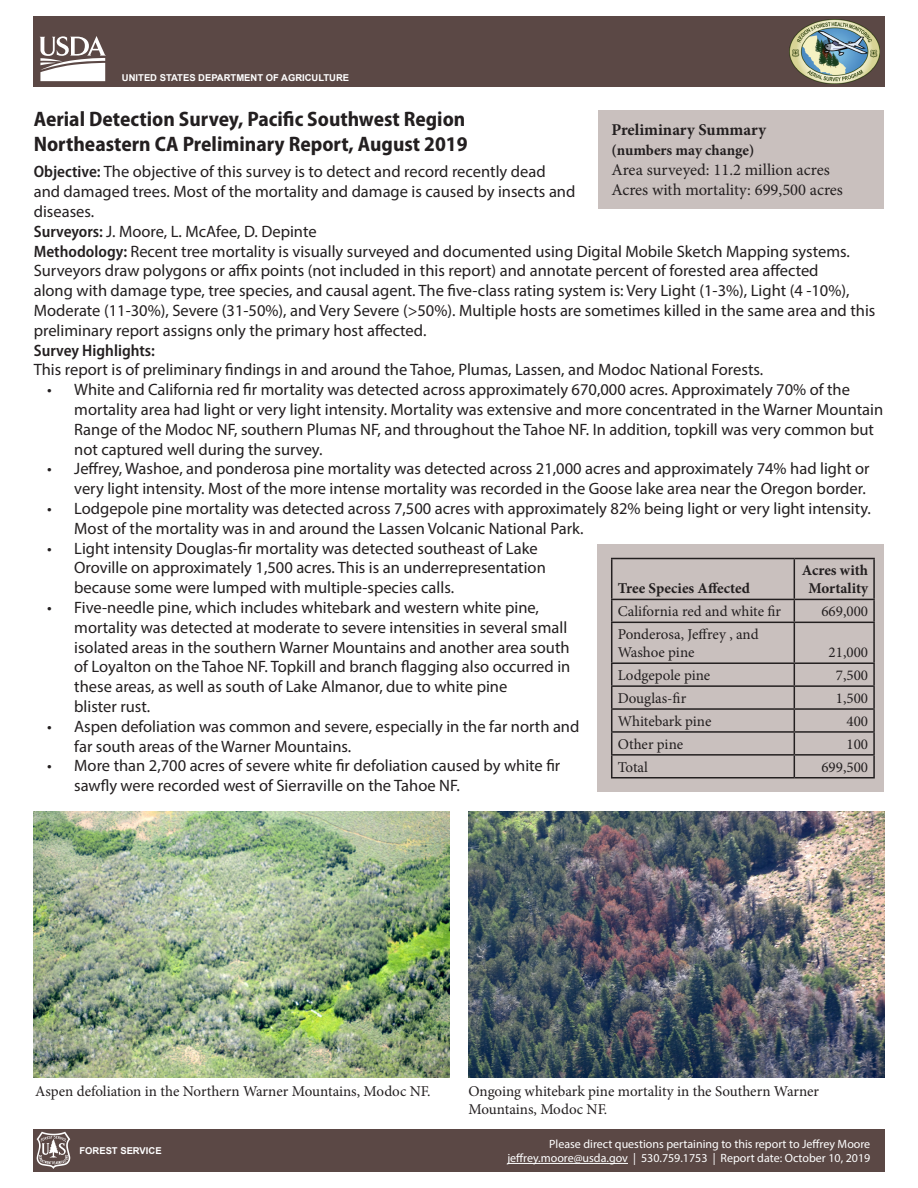
<style>
.page{position:relative;width:918px;height:1188px;background:#fff}
.page>*{position:absolute;margin:0;border:0;box-sizing:border-box;transform-origin:0 0}
.Document_Title{font:700 semi-condensed 21px/25.2px "Myriad Pro";color:#231f20}
.Paragraph{font:16.5px/19.8px "Myriad Pro";color:#231f20}
.Paragraph_2{font:16.5px "Minion Pro";color:#231f20}
.Paragraph_2-2{font:700 16.5px "Minion Pro";color:#231f20}
.Paragraph-2{font:600 semi-condensed 16.5px "Myriad Pro";color:#231f20}
.Paragraph_2-3{font:15px/18px "Minion Pro";color:#231f20}
.Paragraph_2-4{font:700 15px/18px "Minion Pro";color:#231f20;text-align:center}
.Paragraph_3{font:12px "Myriad Pro";color:#fff}
.t1{font:700 9.45px "Arial";color:#fff}
.s1{font-weight:600;font-stretch:semi-condensed}
</style>
<div class="page">
<div style="left:289px;top:16px;width:595px;height:71px;background:#5b4845"></div>
<div style="left:34px;top:16px;width:595px;height:71px;background:#5b4845"></div>
<svg style="left:40px;top:36px;width:66px;height:45px"></svg>
<img style="left:790px;top:19px;width:89px;height:65px">
<div style="left:598px;top:110px;width:286px;height:98px;background:#c9c0be"></div>
<div style="left:597px;top:544px;width:287px;height:248px;background:#c9c0be"></div>
<hr style="left:611px;top:558px;width:183px;height:1px;background:#231f20">
<hr style="left:611px;top:559px;width:1px;height:40px;background:#231f20">
<hr style="left:794px;top:558px;width:81px;height:1px;background:#231f20">
<hr style="left:794px;top:559px;width:1px;height:40px;background:#231f20">
<hr style="left:873px;top:559px;width:2px;height:40px;background:#231f20">
<hr style="left:611px;top:599px;width:183px;height:1px;background:#231f20">
<svg style="left:611px;top:600px;width:1px;height:22px"></svg>
<hr style="left:794px;top:599px;width:81px;height:1px;background:#231f20">
<svg style="left:794px;top:600px;width:1px;height:22px"></svg>
<hr style="left:873px;top:600px;width:2px;height:22px;background:#231f20">
<hr style="left:611px;top:622px;width:183px;height:1px;background:#231f20">
<hr style="left:611px;top:623px;width:1px;height:39px;background:#231f20">
<hr style="left:794px;top:622px;width:81px;height:1px;background:#231f20">
<hr style="left:794px;top:623px;width:1px;height:39px;background:#231f20">
<hr style="left:873px;top:623px;width:2px;height:39px;background:#231f20">
<hr style="left:611px;top:662px;width:183px;height:2px;background:#231f20">
<hr style="left:794px;top:662px;width:81px;height:2px;background:#231f20">
<hr style="left:873px;top:664px;width:2px;height:21px;background:#231f20">
<hr style="left:611px;top:685px;width:183px;height:2px;background:#231f20">
<hr style="left:794px;top:685px;width:81px;height:2px;background:#231f20">
<hr style="left:873px;top:687px;width:2px;height:21px;background:#231f20">
<hr style="left:611px;top:708px;width:183px;height:2px;background:#231f20">
<hr style="left:794px;top:708px;width:81px;height:2px;background:#231f20">
<hr style="left:873px;top:710px;width:2px;height:21px;background:#231f20">
<hr style="left:611px;top:731px;width:183px;height:2px;background:#231f20">
<hr style="left:794px;top:731px;width:81px;height:2px;background:#231f20">
<hr style="left:873px;top:733px;width:2px;height:21px;background:#231f20">
<hr style="left:611px;top:754px;width:183px;height:2px;background:#231f20">
<svg style="left:611px;top:664px;width:1px;height:113px"></svg>
<hr style="left:794px;top:754px;width:81px;height:2px;background:#231f20">
<svg style="left:794px;top:664px;width:1px;height:113px"></svg>
<hr style="left:873px;top:756px;width:2px;height:21px;background:#231f20">
<hr style="left:611px;top:777px;width:183px;height:2px;background:#231f20">
<hr style="left:794px;top:777px;width:81px;height:2px;background:#231f20">
<img style="left:468px;top:811px;width:416px;height:266px">
<div style="left:289px;top:1129px;width:595px;height:43px;background:#5b4845"></div>
<div style="left:34px;top:1129px;width:595px;height:43px;background:#5b4845"></div>
<svg style="left:37px;top:1132px;width:33px;height:37px"></svg>
<hr style="left:507px;top:1163px;width:121px;height:1px;background:#fff">
<img style="left:34px;top:811px;width:416px;height:266px">
<p class="t1" style="left:122px;top:71px;width:229px">UNITED STATES DEPARTMENT OF AGRICULTURE</p>
<h1 class="Document_Title" style="left:34px;top:105px;width:435px">Aerial Detection Survey, Pacific Southwest Region<br>Northeastern CA Preliminary Report, August 2019</h1>
<p class="Paragraph" style="left:34px;top:162px;width:543px"><span class="s1">Objective:</span> The objective of this survey is to detect and record recently dead and damaged trees. Most of the mortality and damage is caused by insects and diseases.</p>
<p class="Paragraph" style="left:34px;top:221px;width:284px"><span class="s1">Surveyors:</span> J. Moore, L. McAfee, D. Depinte</p>
<p class="Paragraph" style="left:34px;top:241px;width:843px"><span class="s1">Methodology:</span> Recent tree mortality is visually surveyed and documented using Digital Mobile Sketch Mapping systems.<br>Surveyors draw polygons or affix points (not included in this report) and annotate percent of forested area affected<br>along with damage type, tree species, and causal agent. The five-class rating system is: Very Light (1-3%), Light (4 -10%), Moderate (11-30%), Severe (31-50%), and Very Severe (&gt;50%). Multiple hosts are sometimes killed in the same area and this preliminary report assigns only the primary host affected.</p>
<p class="Paragraph-2" style="left:34px;top:340px;width:123px">Survey Highlights:</p>
<p class="Paragraph" style="left:34px;top:360px;width:731px">This report is of preliminary findings in and around the Tahoe, Plumas, Lassen, and Modoc National Forests.</p>
<p class="Paragraph" style="left:74px;top:380px;width:810px;text-indent:-27px">• White and California red fir mortality was detected across approximately 670,000 acres. Approximately 70% of the mortality area had light or very light intensity. Mortality was extensive and more concentrated in the Warner Mountain Range of the Modoc NF, southern Plumas NF, and throughout the Tahoe NF. In addition, topkill was very common but not captured well during the survey.</p>
<p class="Paragraph" style="left:47px;top:459px;width:824px;text-align:right">• Jeffrey, Washoe, and ponderosa pine mortality was detected across 21,000 acres and approximately 74% had light or very light intensity. Most of the more intense mortality was recorded in the Goose lake area near the Oregon border.</p>
<p class="Paragraph" style="left:74px;top:498px;width:798px;text-indent:-27px">• Lodgepole pine mortality was detected across 7,500 acres with approximately 82% being light or very light intensity.<br>Most of the mortality was in and around the Lassen Volcanic National Park.</p>
<p class="Paragraph" style="left:74px;top:538px;width:473px;text-indent:-27px">• Light intensity Douglas-fir mortality was detected southeast of Lake<br>Oroville on approximately 1,500 acres. This is an underrepresentation because some were lumped with multiple-species calls.</p>
<p class="Paragraph" style="left:74px;top:597px;width:498px;text-indent:-27px">• Five-needle pine, which includes whitebark and western white pine, mortality was detected at moderate to severe intensities in several small isolated areas in the southern Warner Mountains and another area south of Loyalton on the Tahoe NF. Topkill and branch flagging also occurred in these areas, as well as south of Lake Almanor, due to white pine<br>blister rust.</p>
<p class="Paragraph" style="left:74px;top:716px;width:507px;text-indent:-27px">• Aspen defoliation was common and severe, especially in the far north and far south areas of the Warner Mountains.</p>
<p class="Paragraph" style="left:74px;top:756px;width:488px;text-indent:-27px">• More than 2,700 acres of severe white fir defoliation caused by white fir sawfly were recorded west of Sierraville on the Tahoe NF.</p>
<p class="Paragraph_2-2" style="left:611px;top:119px;width:156px">Preliminary Summary</p>
<p class="Paragraph_2-4" style="left:611px;top:141px;width:145px">(numbers may change)</p>
<p class="Paragraph_2" style="left:611px;top:159px;width:220px">Area surveyed: 11.2 million acres</p>
<p class="Paragraph_2" style="left:611px;top:179px;width:233px">Acres with mortality: 699,500 acres</p>
<p class="Paragraph_2-4" style="left:802px;top:561px;width:68px">Acres with<br>Mortality</p>
<p class="Paragraph_2-4" style="left:618px;top:579px;width:134px">Tree Species Affected</p>
<p class="Paragraph_2-3" style="left:618px;top:603px;width:165px">California red and white fir</p>
<p class="Paragraph_2-3" style="left:821px;top:603px;width:48px">669,000</p>
<p class="Paragraph_2-3" style="left:618px;top:626px;width:142px">Ponderosa, Jeffrey , and<br>Washoe pine</p>
<p class="Paragraph_2-3" style="left:829px;top:644px;width:41px">21,000</p>
<p class="Paragraph_2-3" style="left:618px;top:666px;width:94px">Lodgepole pine</p>
<p class="Paragraph_2-3" style="left:836px;top:666px;width:34px">7,500</p>
<p class="Paragraph_2-3" style="left:618px;top:689px;width:70px">Douglas-fir</p>
<p class="Paragraph_2-3" style="left:836px;top:689px;width:34px">1,500</p>
<p class="Paragraph_2-3" style="left:618px;top:712px;width:95px">Whitebark pine</p>
<p class="Paragraph_2-3" style="left:846px;top:712px;width:23px">400</p>
<p class="Paragraph_2-3" style="left:618px;top:735px;width:67px">Other pine</p>
<p class="Paragraph_2-3" style="left:846px;top:735px;width:23px">100</p>
<p class="Paragraph_2-3" style="left:618px;top:758px;width:32px">Total</p>
<p class="Paragraph_2-3" style="left:821px;top:758px;width:48px">699,500</p>
<p class="Paragraph_2-3" style="left:35px;top:1082px;width:397px">Aspen defoliation in the Northern Warner Mountains, Modoc NF.</p>
<p class="Paragraph_2-3" style="left:468px;top:1082px;width:352px">Ongoing whitebark pine mortality in the Southern Warner<br>Mountains, Modoc NF.</p>
<p class="t1" style="left:79px;top:1144px;width:84px">FOREST SERVICE</p>
<p class="Paragraph_3" style="left:549px;top:1136px;width:323px">Please direct questions pertaining to this report to Jeffrey Moore</p>
<p class="Paragraph_3" style="left:507px;top:1151px;width:364px">jeffrey.moore@usda.gov | 530.759.1753 | Report date: October 10, 2019</p>
</div>
